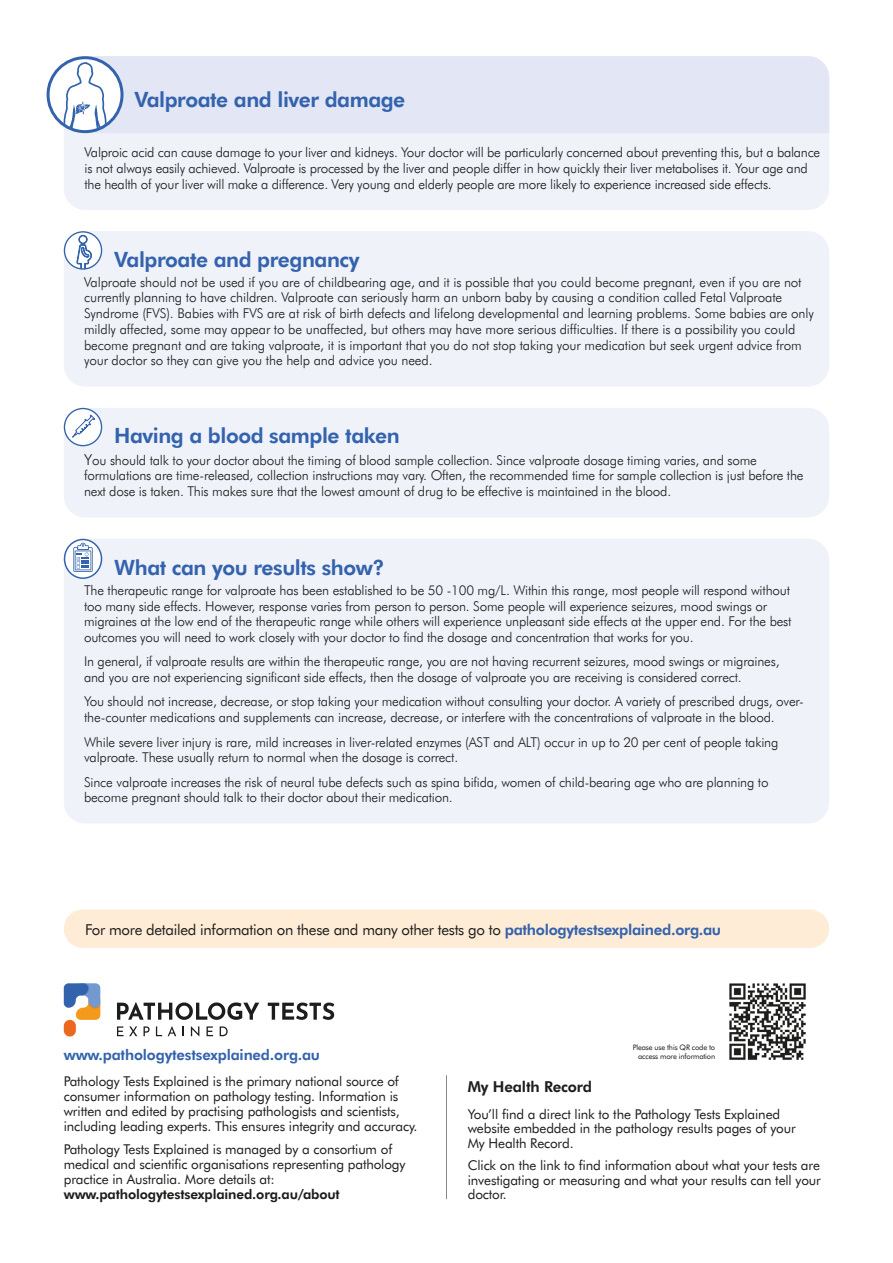
<style>
.page{position:relative;width:893px;height:1263px;background:#fff}
.page>*{position:absolute;margin:0;border:0;box-sizing:border-box;transform-origin:0 0}
.t1{font:700 21px "Futura BT";letter-spacing:-.02em;color:#3463ad}
.t2{font:15px "Futura BT";letter-spacing:-.02em;color:#1d1d1b}
.t3{font:700 15px "Futura BT";letter-spacing:-.01em;color:#1d1d1b}
.t4{font:700 14.7px "Futura BT";letter-spacing:-.01em;color:#3463ad}
.t5{font:300 13.5px/15.8px "Futura BT";letter-spacing:-.015em;color:#1d1d1b}
.t6{font:13.5px/15px "Futura BT";letter-spacing:-.01em;color:#1d1d1b}
.t7{font:7.5px/9px "Futura BT";letter-spacing:-.02em;color:#1d1d1b;text-align:right}
.s1{font-size:15px}
.s2{font-weight:700;color:#3463ad}
.s3{font-weight:700}
</style>
<div class="page">
<div style="left:64px;top:231px;width:765px;height:156px;background:#f0f2fa;border-radius:21px"></div>
<div style="left:64px;top:408px;width:765px;height:109px;background:#f0f2fa;border-radius:21px"></div>
<div style="left:64px;top:539px;width:765px;height:284px;background:#f0f2fa;border-radius:21px"></div>
<div style="left:64px;top:56px;width:765px;height:154px;background:#f0f2fa;border-radius:21px"></div>
<div style="left:92px;top:56px;width:737px;height:77px;background:#e3e6f5"></div>
<hr style="left:446px;top:1075px;width:1px;height:124px;background:#878787">
<svg style="left:117px;top:1026px;width:20px;height:10px"></svg>
<svg style="left:144px;top:1026px;width:6px;height:10px"></svg>
<svg style="left:156px;top:1026px;width:6px;height:10px"></svg>
<svg style="left:168px;top:1026px;width:8px;height:10px"></svg>
<svg style="left:182px;top:1026px;width:2px;height:10px"></svg>
<svg style="left:191px;top:1026px;width:8px;height:10px"></svg>
<svg style="left:207px;top:1026px;width:6px;height:10px"></svg>
<svg style="left:220px;top:1026px;width:8px;height:10px"></svg>
<svg style="left:117px;top:1002px;width:142px;height:18px"></svg>
<svg style="left:268px;top:1002px;width:66px;height:18px"></svg>
<svg style="left:64px;top:983px;width:36px;height:53px"></svg>
<div style="left:64px;top:909px;width:765px;height:39px;background:#feecd7;border-radius:19px"></div>
<img style="left:729px;top:983px;width:77px;height:77px">
<svg style="left:64px;top:232px;width:38px;height:37px"></svg>
<svg style="left:76px;top:235px;width:16px;height:34px"></svg>
<div style="left:64px;top:231px;width:38px;height:39px;border:1px solid #3463ad;border-radius:50%"></div>
<div style="left:65px;top:539px;width:37px;height:39px;background:#fff;border-radius:50%"></div>
<div style="left:64px;top:539px;width:38px;height:40px;border:2px solid #3463ad;border-radius:50%"></div>
<svg style="left:73px;top:543px;width:20px;height:29px"></svg>
<svg style="left:48px;top:58px;width:74px;height:74px"></svg>
<svg style="left:56px;top:61px;width:57px;height:71px"></svg>
<div style="left:47px;top:56px;width:77px;height:77px;border:3px solid #3463ad;border-radius:50%"></div>
<svg style="left:64px;top:408px;width:38px;height:38px"></svg>
<div style="left:64px;top:408px;width:38px;height:38px;border:1px solid #3463ad;border-radius:50%"></div>
<svg style="left:72px;top:414px;width:24px;height:24px"></svg>
<p class="t1" style="left:134px;top:86px;width:272px">Valproate and liver damage</p>
<p class="t5" style="left:85px;top:144px;width:737px">Valproic acid can cause damage to your liver and kidneys. Your doctor will be particularly concerned about preventing this, but a balance is not always easily achieved. Valproate is processed by the liver and people differ in how quickly their liver metabolises it. Your age and the health of your liver will make a difference. Very young and elderly people are more likely to experience increased side effects.</p>
<p class="t1" style="left:114px;top:245px;width:247px">Valproate and pregnancy</p>
<p class="t5" style="left:84px;top:274px;width:731px">Valproate should not be used if you are of childbearing age, and it is possible that you could become pregnant, even if you are not currently planning to have children. Valproate can seriously harm an unborn baby by causing a condition called Fetal Valproate Syndrome (FVS). Babies with FVS are at risk of birth defects and lifelong developmental and learning problems. Some babies are only mildly affected, some may appear to be unaffected, but others may have more serious difficulties. If there is a possibility you could become pregnant and are taking valproate, it is important that you do not stop taking your medication but seek urgent advice from your doctor so they can give you the help and advice you need.</p>
<p class="t1" style="left:114px;top:422px;width:287px">Having a blood sample taken</p>
<p class="t5" style="left:84px;top:452px;width:721px"><span class="s1">Y</span>ou should talk to your doctor about the timing of blood sample collection. Since valproate dosage timing varies, and some formulations are time-released, collection instructions may vary. Often, the recommended time for sample collection is just before the next dose is taken. This makes sure that the lowest amount of drug to be effective is maintained in the blood.</p>
<p class="t1" style="left:114px;top:554px;width:272px">What can you results show?</p>
<p class="t5" style="left:84px;top:582px;width:709px">The therapeutic range for valproate has been established to be 50 -100 mg/L. Within this range, most people will respond without too many side effects. However, response varies from person to person. Some people will experience seizures, mood swings or migraines at the low end of the therapeutic range while others will experience unpleasant side effects at the upper end. For the best outcomes you will need to work closely with your doctor to find the dosage and concentration that works for you.</p>
<p class="t5" style="left:84px;top:654px;width:697px">In general, if valproate results are within the therapeutic range, you are not having recurrent seizures, mood swings or migraines, and you are not experiencing significant side effects, then the dosage of valproate you are receiving is considered correct.</p>
<p class="t5" style="left:84px;top:694px;width:721px">You should not increase, decrease, or stop taking your medication without consulting your doctor. A variety of prescribed drugs, over&shy;the-counter medications and supplements can increase, decrease, or interfere with the concentrations of valproate in the blood.</p>
<p class="t5" style="left:84px;top:734px;width:696px">While severe liver injury is rare, mild increases in liver-related enzymes (AST and ALT) occur in up to 20 per cent of people taking valproate. These usually return to normal when the dosage is correct.</p>
<p class="t5" style="left:84px;top:774px;width:686px">Since valproate increases the risk of neural tube defects such as spina bifida, women of child-bearing age who are planning to become pregnant should talk to their doctor about their medication.</p>
<p class="t2" style="left:85px;top:920px;width:638px">For more detailed information on these and many other tests go to <span class="s2">pathologytestsexplained.org.au</span></p>
<p class="t4" style="left:64px;top:1045px;width:258px">www.pathologytestsexplained.org.au</p>
<p class="t7" style="left:633px;top:1043px;width:84px">Please use this QR code to access more information</p>
<p class="t6" style="left:64px;top:1073px;width:355px">Pathology Tests Explained is the primary national source of consumer information on pathology testing. Information is written and edited by practising pathologists and scientists, including leading experts. This ensures integrity and accuracy.</p>
<p class="t6" style="left:64px;top:1142px;width:343px">Pathology Tests Explained is managed by a consortium of medical and scientific organisations representing pathology practice in Australia. More details at: <span class="s3">www.pathologytestsexplained.org.au/about</span></p>
<p class="t3" style="left:468px;top:1076px;width:126px">My Health Record</p>
<p class="t6" style="left:468px;top:1106px;width:330px;line-height:14.4px">You’ll find a direct link to the Pathology Tests Explained website embedded in the pathology results pages of your<br>My Health Record.</p>
<p class="t6" style="left:468px;top:1158px;width:355px;line-height:14.4px;text-align:justify">Click on the link to find information about what your tests are investigating or measuring and what your results can tell your doctor.</p>
</div>
